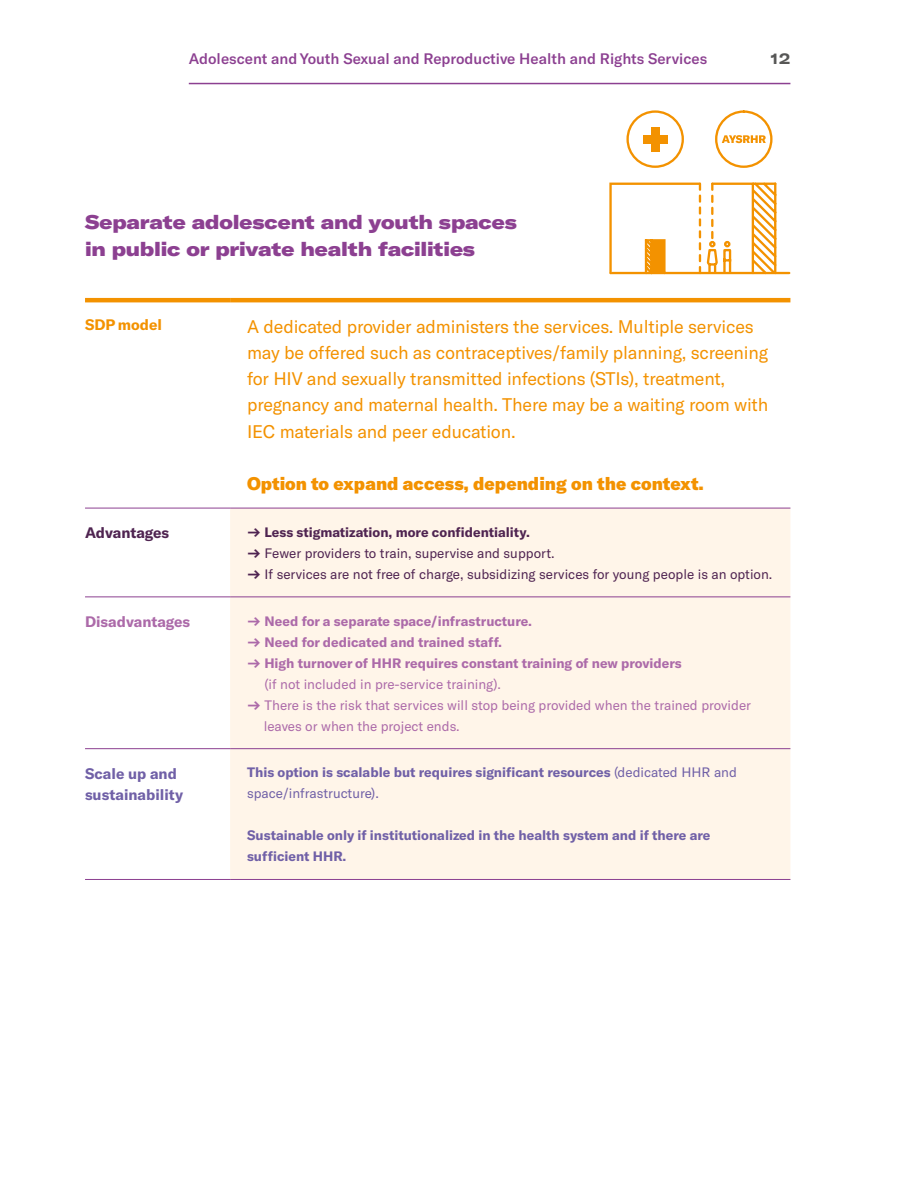
<style>
.page{position:relative;width:918px;height:1188px;background:#fff}
.page>*{position:absolute;margin:0;border:0;box-sizing:border-box;transform-origin:0 0}
.t1{font:900 expanded 19.5px/27px "GT America";letter-spacing:-.005em;color:#8c4091}
.t2{font:18px/26.2px "GT America";letter-spacing:-.01em;color:#f39200}
.t3{font:900 18px "GT America";color:#f39200}
.t4{font:500 15px "GT America";color:#8c4091}
.t5{font:700 15px/21px "GT America";color:#7060a7}
.t6{font:700 15px "GT America";color:#ac6aa9}
.t7{font:700 15px "GT America";letter-spacing:-.01em;color:#4f2451}
.t8{font:700 15px "GT America";color:#f39200}
.t9{font:700 expanded 15px "GT America";color:#575756;scale:.89 1}
.t10{font:700 13.5px/21px "GT America";color:#7060a7}
.t11{font:13.5px/21px "GT America";color:#ac6aa9}
.t12{font:700 13.5px "GT America";color:#ac6aa9}
.t13{font:13.5px "GT America";color:#4f2451}
.t14{font:700 13.5px "GT America";color:#4f2451}
.s1{font-weight:700}
.s2{font-weight:400}
</style>
<div class="page">
<hr style="left:189px;top:83px;width:601px;height:1px;background:#8c4091">
<div style="left:230px;top:509px;width:560px;height:370px;background:#fff5e9"></div>
<hr style="left:230px;top:508px;width:560px;height:1px;background:#8c4091">
<hr style="left:230px;top:597px;width:560px;height:1px;background:#8c4091">
<hr style="left:230px;top:748px;width:560px;height:1px;background:#8c4091">
<hr style="left:230px;top:879px;width:560px;height:1px;background:#8c4091">
<hr style="left:230px;top:298px;width:560px;height:4px;background:#f39200">
<hr style="left:85px;top:298px;width:145px;height:4px;background:#f39200">
<hr style="left:85px;top:508px;width:145px;height:1px;background:#8c4091">
<hr style="left:85px;top:597px;width:145px;height:1px;background:#8c4091">
<hr style="left:85px;top:748px;width:145px;height:1px;background:#8c4091">
<hr style="left:85px;top:879px;width:145px;height:1px;background:#8c4091">
<svg style="left:609px;top:182px;width:182px;height:93px"></svg>
<svg style="left:715px;top:110px;width:58px;height:58px"></svg>
<div style="left:626px;top:110px;width:58px;height:58px;border:2px solid #f39200;border-radius:50%"></div>
<div style="left:651px;top:127px;width:8px;height:25px;background:#f39200"></div>
<div style="left:643px;top:135px;width:25px;height:9px;background:#f39200"></div>
<svg style="left:722px;top:135px;width:44px;height:8px"></svg>
<p class="t4" style="left:189px;top:49px;width:520px">Adolescent and Youth Sexual and Reproductive Health and Rights Services</p>
<p class="t9" style="left:771px;top:49px;width:23px">12</p>
<p class="t1" style="left:85px;top:208px;width:433px">Separate adolescent and youth spaces in public or private health facilities</p>
<p class="t8" style="left:85px;top:315px;width:79px">SDP model</p>
<p class="t2" style="left:247px;top:313px;width:523px">A dedicated provider administers the services. Multiple services may be offered such as contraceptives/family planning, screening for HIV and sexually transmitted infections (STIs), treatment, pregnancy and maternal health. There may be a waiting room with IEC materials and peer education.</p>
<p class="t3" style="left:247px;top:472px;width:458px">Option to expand access, depending on the context.</p>
<p class="t7" style="left:85px;top:523px;width:86px">Advantages</p>
<p class="t14" style="left:247px;top:524px;width:284px">→ Less stigmatization, more confidentiality.</p>
<p class="t13" style="left:247px;top:545px;width:309px"><span class="s1">→</span> Fewer providers to train, supervise and support.</p>
<p class="t13" style="left:247px;top:566px;width:527px"><span class="s1">→</span> If services are not free of charge, subsidizing services for young people is an option.</p>
<p class="t6" style="left:85px;top:612px;width:107px">Disadvantages</p>
<p class="t12" style="left:247px;top:612px;width:286px">→ Need for a separate space/infrastructure.</p>
<p class="t12" style="left:247px;top:633px;width:257px">→ Need for dedicated and trained staff.</p>
<p class="t12" style="left:247px;top:654px;width:436px">→ High turnover of HHR requires constant training of new providers</p>
<p class="t11" style="left:264px;top:673px;width:238px">(if not included in pre-service training).</p>
<p class="t11" style="left:264px;top:694px;width:489px;text-indent:-17px"><span class="s1">→</span> There is the risk that services will stop being provided when the trained provider leaves or when the project ends.</p>
<p class="t5" style="left:85px;top:763px;width:100px">Scale up and sustainability</p>
<p class="t10" style="left:247px;top:762px;width:491px">This option is scalable but requires significant resources <span class="s2">(dedicated HHR and space/infrastructure).</span></p>
<p class="t10" style="left:247px;top:825px;width:465px">Sustainable only if institutionalized in the health system and if there are sufficient HHR.</p>
</div>
